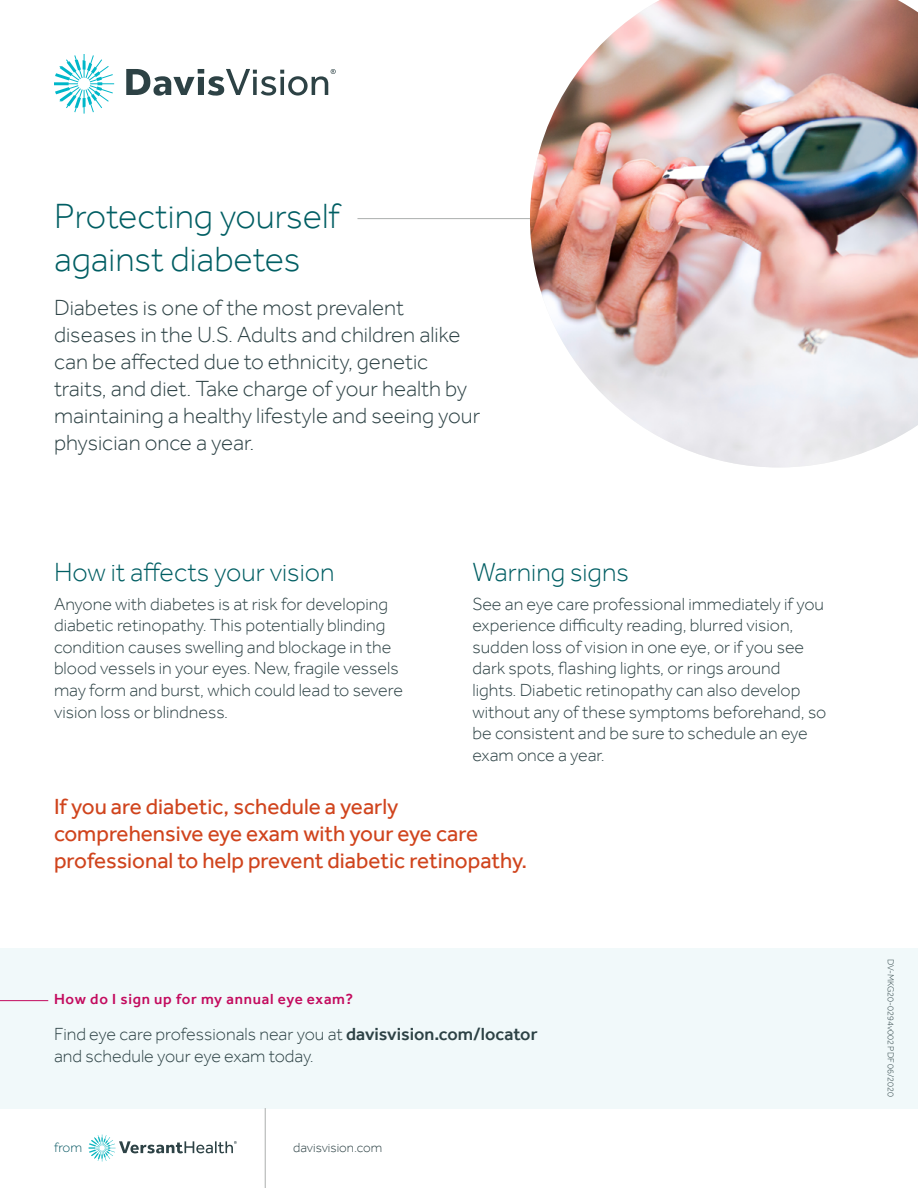
<style>
.page{position:relative;width:918px;height:1188px;background:#fff}
.page>*{position:absolute;margin:0;border:0;box-sizing:border-box;transform-origin:0 0}
.t1{font:300 36px "Effra";color:#005e63}
.t2{font:300 27px "Effra";color:#005e63}
.t3{font:300 22.5px/27px "Effra";color:#2d4245}
.t4{font:22.5px/27px "Effra";color:#d0441d}
.t5{font:300 18px/21.6px "Effra";color:#2d4245}
.t6{font:500 15px "Effra";letter-spacing:.05em;color:#c30b5e}
.t7{font:300 13.8px "Effra";color:#0b5a65}
.t8{font:300 13.5px "Effra";color:#2d4245}
.t9{font:300 9px "Effra";color:#2d4245}
.s1{font-weight:500}
</style>
<div class="page">
<hr style="left:357px;top:218px;width:422px;height:1px;background:#abaead">
<img style="left:530px;top:0;width:388px;height:467px">
<div style="left:0;top:948px;width:918px;height:160px;background:#f1f9fa"></div>
<hr style="left:0;top:1000px;width:48px;height:1px;background:#c30b5e">
<hr style="left:265px;top:1108px;width:1px;height:80px;background:#abaead">
<svg style="left:54px;top:54px;width:60px;height:60px"></svg>
<svg style="left:126px;top:69px;width:210px;height:27px"></svg>
<svg style="left:89px;top:1135px;width:148px;height:27px"></svg>
<p class="t1" style="left:54px;top:195px;width:287px">Protecting yourself</p>
<p class="t1" style="left:54px;top:238px;width:248px">against diabetes</p>
<p class="t3" style="left:54px;top:294px;width:428px">Diabetes is one of the most prevalent diseases in the U.S. Adults and children alike can be affected due to ethnicity, genetic traits, and diet. Take charge of your health by maintaining a healthy lifestyle and seeing your physician once a year.</p>
<p class="t2" style="left:54px;top:556px;width:282px">How it affects your vision</p>
<p class="t5" style="left:54px;top:593px;width:351px">Anyone with diabetes is at risk for developing diabetic retinopathy. This potentially blinding condition causes swelling and blockage in the blood vessels in your eyes. New, fragile vessels may form and burst, which could lead to severe vision loss or blindness.</p>
<p class="t2" style="left:472px;top:556px;width:158px">Warning signs</p>
<p class="t5" style="left:472px;top:593px;width:356px">See an eye care professional immediately if you experience difficulty reading, blurred vision, sudden loss of vision in one eye, or if you see dark spots, flashing lights, or rings around lights. Diabetic retinopathy can also develop without any of these symptoms beforehand, so be consistent and be sure to schedule an eye exam once a year.</p>
<p class="t4" style="left:54px;top:793px;width:475px">If you are diabetic, schedule a yearly comprehensive eye exam with your eye care professional to help prevent diabetic retinopathy.</p>
<p class="t6" style="left:54px;top:991px;width:301px">How do I sign up for my annual eye exam?</p>
<p class="t5" style="left:54px;top:1023px;width:485px">Find eye care professionals near you at <span class="s1">davisvision.com/locator </span>and schedule your eye exam today.</p>
<p class="t7" style="left:54px;top:1139px;width:30px">from</p>
<p class="t8" style="left:293px;top:1139px;width:90px">davisvision.com</p>
<p class="t9" style="left:896px;top:959px;width:139px;rotate:90deg">DV-MKG20-0294v002 PDF 06/2020</p>
</div>
